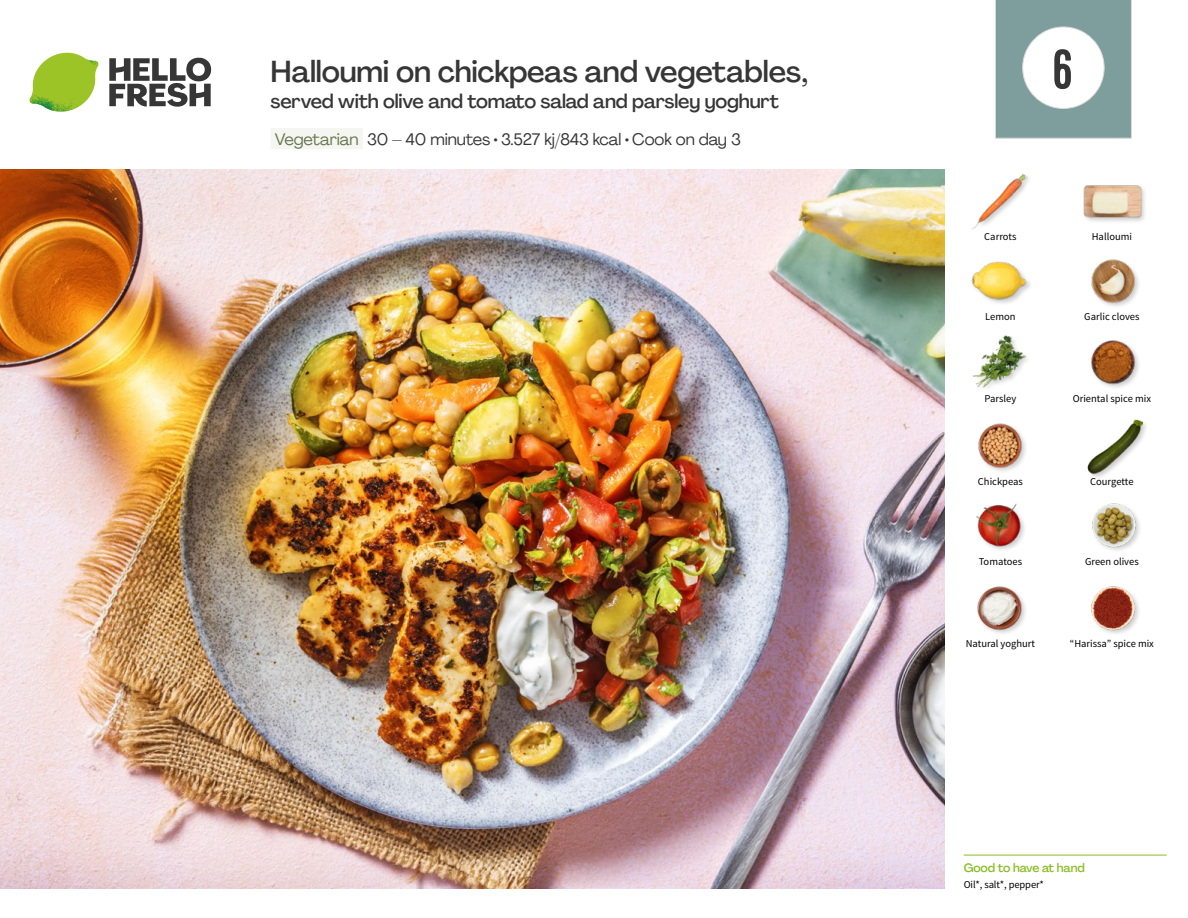
<style>
.page{position:relative;width:1188px;height:918px;background:#fff}
.page>*{position:absolute;margin:0;border:0;box-sizing:border-box;transform-origin:0 0}
.t1{font:57px "Kapra";color:#373636}
.t2{font:500 30px "Agrandir";letter-spacing:-.01em;color:#373636}
.t3{font:500 19.5px "Agrandir";letter-spacing:-.01em;color:#373636}
.t4{font:16.5px "Agrandir";letter-spacing:-.01em;color:#373636}
.t5{font:500 12px "Agrandir";letter-spacing:-.01em;color:#8abd24}
.t6{font:10.5px "Source Sans Pro";color:#000}
.s1{color:#65764c}
</style>
<div class="page">
<div style="left:271px;top:128px;width:92px;height:21px;background:#f5f6f1"></div>
<hr style="left:964px;top:855px;width:203px;height:1px;background:#8abd24">
<svg style="left:109px;top:57px;width:102px;height:50px"></svg>
<svg style="left:34px;top:53px;width:62px;height:40px"></svg>
<img style="left:67px;top:53px;width:32px;height:26px">
<img style="left:33px;top:75px;width:59px;height:11px">
<img style="left:29px;top:79px;width:61px;height:33px">
<img style="left:65px;top:86px;width:27px;height:25px">
<img style="left:978px;top:423px;width:48px;height:48px">
<img style="left:973px;top:335px;width:54px;height:53px">
<img style="left:1091px;top:340px;width:48px;height:48px">
<img style="left:1091px;top:586px;width:48px;height:48px">
<img style="left:972px;top:174px;width:56px;height:56px">
<div style="left:1083px;top:184px;width:65px;height:41px;background:#000;opacity:.2"></div>
<img style="left:1084px;top:184px;width:57px;height:41px">
<img style="left:977px;top:586px;width:49px;height:48px">
<img style="left:1092px;top:503px;width:48px;height:48px">
<div style="left:1087px;top:419px;width:62px;height:62px;background:#000;opacity:.2"></div>
<img style="left:1087px;top:419px;width:55px;height:56px">
<img style="left:976px;top:503px;width:49px;height:47px">
<img style="left:1091px;top:259px;width:48px;height:48px">
<div style="left:972px;top:261px;width:61px;height:45px;background:#000;opacity:.2"></div>
<img style="left:971px;top:261px;width:57px;height:45px">
<img style="left:0;top:169px;width:945px;height:719px">
<div style="left:995px;top:0;width:137px;height:138px;background:#7e9e9d"></div>
<div style="left:1023px;top:27px;width:81px;height:81px;background:#fff;border-radius:50%"></div>
<div style="left:1023px;top:27px;width:81px;height:82px;border:1px solid #dadada;border-radius:50%"></div>
<h2 class="t2" style="left:271px;top:53px;width:539px">Halloumi on chickpeas and vegetables,</h2>
<h3 class="t3" style="left:271px;top:89px;width:510px">served with olive and tomato salad and parsley yoghurt</h3>
<h3 class="t4" style="left:275px;top:129px;width:467px"><span class="s1">Vegetarian</span> 30 – 40 minutes • 3.527 kj/843 kcal • Cook on day 3</h3>
<h1 class="t1" style="left:1053px;top:37px;width:22px">6</h1>
<p class="t6" style="left:984px;top:230px;width:34px">Carrots</p>
<p class="t6" style="left:1092px;top:230px;width:42px">Halloumi</p>
<p class="t6" style="left:985px;top:310px;width:32px">Lemon</p>
<p class="t6" style="left:1084px;top:310px;width:57px">Garlic cloves</p>
<p class="t6" style="left:985px;top:392px;width:33px">Parsley</p>
<p class="t6" style="left:1073px;top:392px;width:80px">Oriental spice mix</p>
<p class="t6" style="left:978px;top:475px;width:46px">Chickpeas</p>
<p class="t6" style="left:1090px;top:475px;width:45px">Courgette</p>
<p class="t6" style="left:979px;top:555px;width:45px">Tomatoes</p>
<p class="t6" style="left:1085px;top:555px;width:55px">Green olives</p>
<p class="t6" style="left:966px;top:637px;width:71px">Natural yoghurt</p>
<p class="t6" style="left:1070px;top:637px;width:86px">“Harissa” spice mix</p>
<p class="t5" style="left:964px;top:861px;width:123px">Good to have at hand</p>
<p class="t6" style="left:964px;top:878px;width:82px">Oil*, salt*, pepper*</p>
</div>
